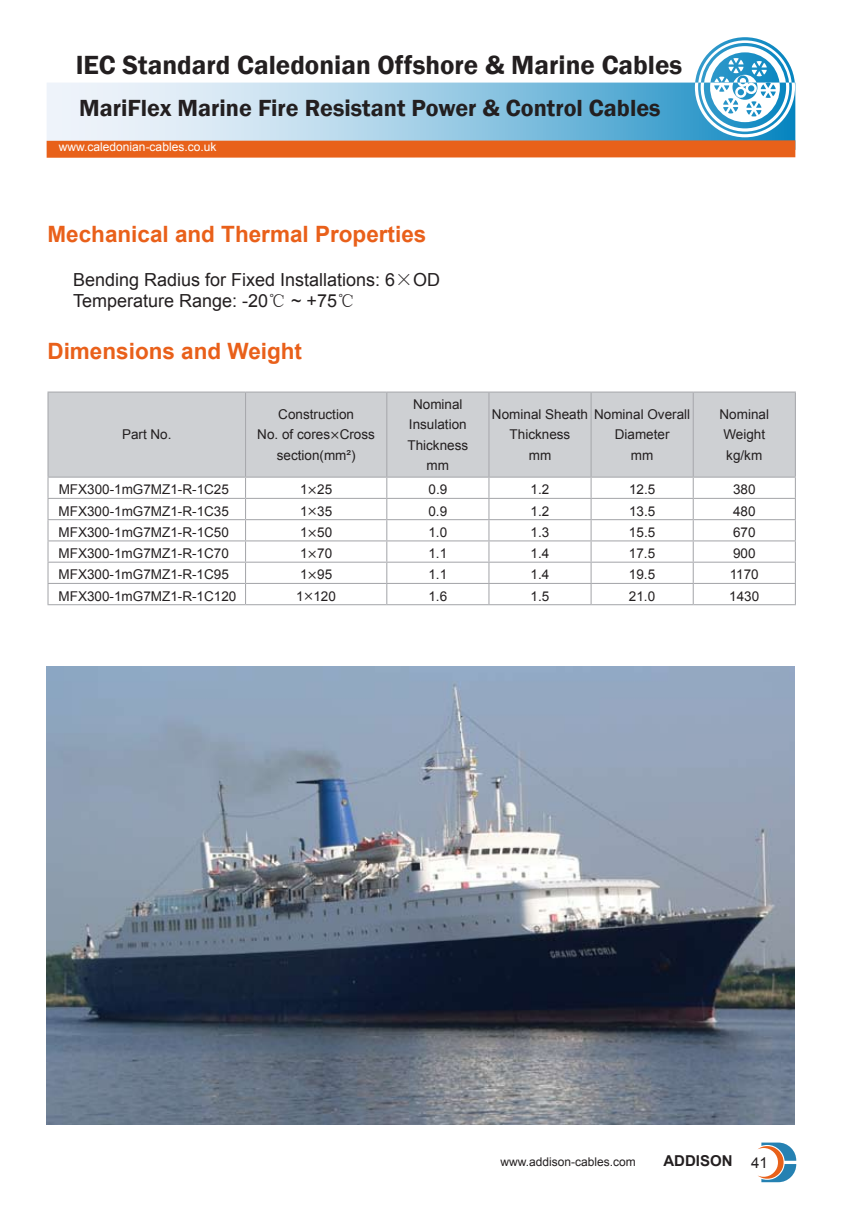
<style>
.page{position:relative;width:842px;height:1212px;background:#fff}
.page>*{position:absolute;margin:0;border:0;box-sizing:border-box;transform-origin:0 0}
.t1{font:600 27px "Franklin Gothic";color:#231f20}
.t2{font:600 24px "Franklin Gothic";color:#231f20}
.t3{font:700 22.5px "Arial";color:#e9601a}
.t4{font:18px/21.6px "Arial";color:#231f20}
.t5{font:700 15px "Arial";color:#231f20}
.t6{font:13.5px/20.2px "Arial";color:#231f20;text-align:center}
.t7{font:12px "Arial";color:#fff}
.t8{font:12px "Arial";color:#231f20}
.s1{font-family:"Sim Sun"}
.s2{font-family:"Cambria Math"}
.s3{font-weight:400}
</style>
<div class="page">
<svg style="left:47px;top:37px;width:748px;height:100px"></svg>
<svg style="left:758px;top:1142px;width:38px;height:40px"></svg>
<div style="left:47px;top:140px;width:748px;height:18px;background:#e8611a"></div>
<div style="left:49px;top:393px;width:746px;height:84px;background:#ced0d3"></div>
<hr style="left:245px;top:393px;width:1px;height:84px;background:#a8a9ad">
<hr style="left:386px;top:393px;width:1px;height:84px;background:#a8a9ad">
<hr style="left:488px;top:393px;width:1px;height:84px;background:#a8a9ad">
<hr style="left:590px;top:478px;width:2px;height:20px;background:#a8a9ad">
<hr style="left:47px;top:498px;width:199px;height:1px;background:#a8a9ad">
<hr style="left:246px;top:498px;width:141px;height:1px;background:#a8a9ad">
<hr style="left:387px;top:498px;width:102px;height:1px;background:#a8a9ad">
<hr style="left:489px;top:498px;width:102px;height:1px;background:#a8a9ad">
<hr style="left:591px;top:498px;width:102px;height:1px;background:#a8a9ad">
<hr style="left:590px;top:499px;width:2px;height:20px;background:#a8a9ad">
<hr style="left:693px;top:498px;width:103px;height:1px;background:#a8a9ad">
<hr style="left:47px;top:519px;width:199px;height:1px;background:#a8a9ad">
<hr style="left:246px;top:519px;width:141px;height:1px;background:#a8a9ad">
<hr style="left:387px;top:519px;width:102px;height:1px;background:#a8a9ad">
<hr style="left:489px;top:519px;width:102px;height:1px;background:#a8a9ad">
<hr style="left:591px;top:519px;width:102px;height:1px;background:#a8a9ad">
<hr style="left:590px;top:520px;width:2px;height:20px;background:#a8a9ad">
<hr style="left:693px;top:519px;width:103px;height:1px;background:#a8a9ad">
<hr style="left:47px;top:540px;width:199px;height:1px;background:#a8a9ad">
<hr style="left:246px;top:540px;width:141px;height:1px;background:#a8a9ad">
<hr style="left:387px;top:540px;width:102px;height:1px;background:#a8a9ad">
<hr style="left:489px;top:540px;width:102px;height:1px;background:#a8a9ad">
<hr style="left:591px;top:540px;width:102px;height:1px;background:#a8a9ad">
<hr style="left:590px;top:541px;width:2px;height:21px;background:#a8a9ad">
<hr style="left:693px;top:540px;width:103px;height:1px;background:#a8a9ad">
<hr style="left:47px;top:562px;width:199px;height:1px;background:#a8a9ad">
<hr style="left:246px;top:562px;width:141px;height:1px;background:#a8a9ad">
<hr style="left:387px;top:562px;width:102px;height:1px;background:#a8a9ad">
<hr style="left:489px;top:562px;width:102px;height:1px;background:#a8a9ad">
<hr style="left:591px;top:562px;width:102px;height:1px;background:#a8a9ad">
<hr style="left:590px;top:563px;width:2px;height:20px;background:#a8a9ad">
<hr style="left:693px;top:562px;width:103px;height:1px;background:#a8a9ad">
<hr style="left:47px;top:583px;width:199px;height:1px;background:#a8a9ad">
<hr style="left:246px;top:583px;width:141px;height:1px;background:#a8a9ad">
<hr style="left:387px;top:583px;width:102px;height:1px;background:#a8a9ad">
<svg style="left:386px;top:478px;width:1px;height:126px"></svg>
<hr style="left:489px;top:583px;width:102px;height:1px;background:#a8a9ad">
<svg style="left:488px;top:478px;width:1px;height:126px"></svg>
<hr style="left:591px;top:583px;width:102px;height:1px;background:#a8a9ad">
<hr style="left:590px;top:584px;width:2px;height:20px;background:#a8a9ad">
<hr style="left:693px;top:583px;width:103px;height:1px;background:#a8a9ad">
<svg style="left:693px;top:478px;width:1px;height:126px"></svg>
<svg style="left:795px;top:478px;width:1px;height:126px"></svg>
<hr style="left:246px;top:604px;width:141px;height:1px;background:#a8a9ad">
<hr style="left:387px;top:604px;width:102px;height:1px;background:#a8a9ad">
<hr style="left:489px;top:604px;width:102px;height:1px;background:#a8a9ad">
<hr style="left:591px;top:604px;width:102px;height:1px;background:#a8a9ad">
<hr style="left:693px;top:604px;width:103px;height:1px;background:#a8a9ad">
<hr style="left:47px;top:478px;width:2px;height:20px;background:#a8a9ad">
<hr style="left:47px;top:499px;width:2px;height:20px;background:#a8a9ad">
<hr style="left:47px;top:520px;width:2px;height:20px;background:#a8a9ad">
<hr style="left:47px;top:541px;width:2px;height:21px;background:#a8a9ad">
<hr style="left:47px;top:563px;width:2px;height:20px;background:#a8a9ad">
<hr style="left:47px;top:584px;width:2px;height:20px;background:#a8a9ad">
<svg style="left:245px;top:478px;width:1px;height:126px"></svg>
<hr style="left:47px;top:604px;width:199px;height:1px;background:#a8a9ad">
<hr style="left:47px;top:391px;width:199px;height:2px;background:#a8a9ad">
<hr style="left:47px;top:393px;width:2px;height:84px;background:#a8a9ad">
<hr style="left:246px;top:391px;width:141px;height:2px;background:#a8a9ad">
<hr style="left:387px;top:391px;width:102px;height:2px;background:#a8a9ad">
<hr style="left:489px;top:391px;width:102px;height:2px;background:#a8a9ad">
<hr style="left:693px;top:391px;width:103px;height:2px;background:#a8a9ad">
<hr style="left:795px;top:393px;width:1px;height:84px;background:#a8a9ad">
<hr style="left:47px;top:477px;width:199px;height:1px;background:#a8a9ad">
<hr style="left:246px;top:477px;width:141px;height:1px;background:#a8a9ad">
<hr style="left:387px;top:477px;width:102px;height:1px;background:#a8a9ad">
<hr style="left:489px;top:477px;width:102px;height:1px;background:#a8a9ad">
<hr style="left:693px;top:477px;width:103px;height:1px;background:#a8a9ad">
<hr style="left:591px;top:391px;width:102px;height:2px;background:#a8a9ad">
<hr style="left:590px;top:393px;width:2px;height:84px;background:#a8a9ad">
<hr style="left:693px;top:393px;width:1px;height:84px;background:#a8a9ad">
<hr style="left:591px;top:477px;width:102px;height:1px;background:#a8a9ad">
<img style="left:46px;top:666px;width:749px;height:459px">
<h1 class="t1" style="left:76px;top:48px;width:608px">IEC Standard Caledonian Offshore &amp; Marine Cables</h1>
<h2 class="t2" style="left:79px;top:93px;width:583px">MariFlex Marine Fire Resistant Power &amp; Control Cables</h2>
<p class="t7" style="left:59px;top:139px;width:159px">www.caledonian-cables.co.uk</p>
<h3 class="t3" style="left:47px;top:219px;width:380px">Mechanical and Thermal Properties</h3>
<h3 class="t4" style="left:73px;top:269px;width:369px">Bending Radius for Fixed Installations: 6<span class="s1">×</span>OD<br>Temperature Range: -20<span class="s1">℃</span> ~ +75<span class="s1">℃</span></h3>
<h3 class="t3" style="left:47px;top:336px;width:256px">Dimensions and Weight</h3>
<p class="t6" style="left:122px;top:425px;width:51px">Part No.</p>
<p class="t6" style="left:257px;top:404px;width:119px">Construction<br>No. of cores<span class="s2">×</span>Cross section(mm²)</p>
<p class="t6" style="left:407px;top:394px;width:62px">Nominal<br>Insulation<br>Thickness mm</p>
<p class="t6" style="left:492px;top:404px;width:98px">Nominal Sheath<br>Thickness<br>mm</p>
<p class="t6" style="left:594px;top:404px;width:98px">Nominal Overall<br>Diameter<br>mm</p>
<p class="t6" style="left:719px;top:404px;width:51px;text-align:left">Nominal<br>Weight kg/km</p>
<p class="t6" style="left:59px;top:480px;width:172px">MFX300-1mG7MZ1-R-1C25</p>
<p class="t6" style="left:300px;top:480px;width:34px">1<span class="s2">×</span>25</p>
<p class="t6" style="left:428px;top:480px;width:20px">0.9</p>
<p class="t6" style="left:531px;top:480px;width:20px">1.2</p>
<p class="t6" style="left:629px;top:480px;width:28px">12.5</p>
<p class="t6" style="left:733px;top:480px;width:24px">380</p>
<p class="t6" style="left:59px;top:501px;width:172px">MFX300-1mG7MZ1-R-1C35</p>
<p class="t6" style="left:300px;top:501px;width:34px">1<span class="s2">×</span>35</p>
<p class="t6" style="left:428px;top:501px;width:20px">0.9</p>
<p class="t6" style="left:531px;top:501px;width:20px">1.2</p>
<p class="t6" style="left:629px;top:501px;width:28px">13.5</p>
<p class="t6" style="left:733px;top:501px;width:24px">480</p>
<p class="t6" style="left:59px;top:522px;width:172px">MFX300-1mG7MZ1-R-1C50</p>
<p class="t6" style="left:300px;top:522px;width:34px">1<span class="s2">×</span>50</p>
<p class="t6" style="left:428px;top:522px;width:20px">1.0</p>
<p class="t6" style="left:531px;top:522px;width:20px">1.3</p>
<p class="t6" style="left:629px;top:522px;width:28px">15.5</p>
<p class="t6" style="left:733px;top:522px;width:24px">670</p>
<p class="t6" style="left:59px;top:543px;width:172px">MFX300-1mG7MZ1-R-1C70</p>
<p class="t6" style="left:300px;top:543px;width:34px">1<span class="s2">×</span>70</p>
<p class="t6" style="left:428px;top:543px;width:20px">1.1</p>
<p class="t6" style="left:531px;top:543px;width:20px">1.4</p>
<p class="t6" style="left:629px;top:543px;width:28px">17.5</p>
<p class="t6" style="left:733px;top:543px;width:24px">900</p>
<p class="t6" style="left:59px;top:565px;width:172px">MFX300-1mG7MZ1-R-1C95</p>
<p class="t6" style="left:300px;top:565px;width:34px">1<span class="s2">×</span>95</p>
<p class="t6" style="left:428px;top:565px;width:20px">1.1</p>
<p class="t6" style="left:531px;top:565px;width:20px">1.4</p>
<p class="t6" style="left:629px;top:565px;width:28px">19.5</p>
<p class="t6" style="left:730px;top:565px;width:31px">1170</p>
<p class="t6" style="left:59px;top:586px;width:179px">MFX300-1mG7MZ1-R-1C120</p>
<p class="t6" style="left:296px;top:586px;width:41px">1<span class="s2">×</span>120</p>
<p class="t6" style="left:428px;top:586px;width:20px">1.6</p>
<p class="t6" style="left:531px;top:586px;width:20px">1.5</p>
<p class="t6" style="left:629px;top:586px;width:28px">21.0</p>
<p class="t6" style="left:729px;top:586px;width:32px">1430</p>
<p class="t8" style="left:500px;top:1154px;width:137px">www.addison-cables.com</p>
<p class="t5" style="left:663px;top:1151px;width:106px">ADDISON <span class="s3">41</span></p>
</div>
